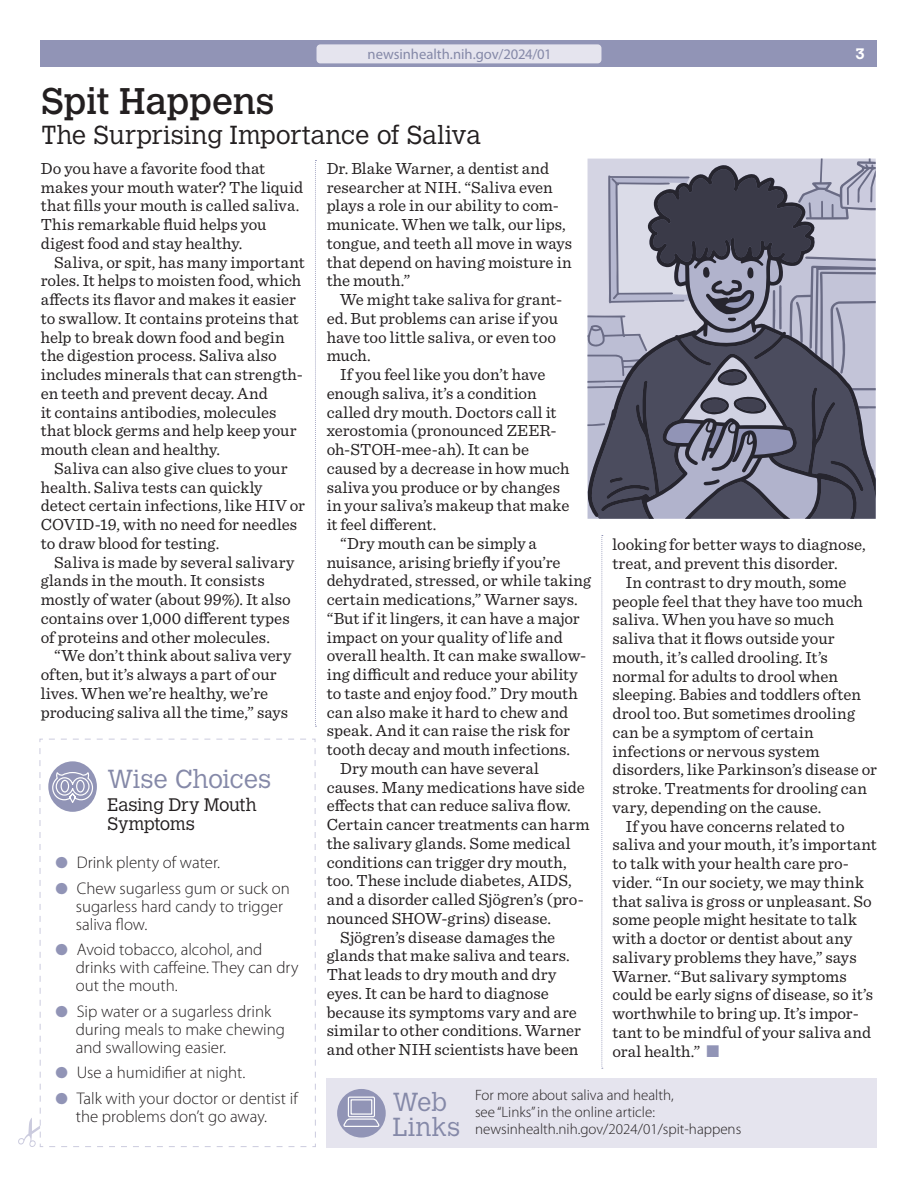
<style>
.page{position:relative;width:918px;height:1188px;background:#fff}
.page>*{position:absolute;margin:0;border:0;box-sizing:border-box;transform-origin:0 0}
.t1{font:36.75px "Calvert MT Std";letter-spacing:-.01em;color:#231f20}
.t2{font:300 25.8px "Calvert MT Std";color:#231f20}
.t3{font:300 25.8px/25.5px "Calvert MT Std";color:#8589a8}
.t4{font:300 18px/18.8px "Calvert MT Std";letter-spacing:-.01em;color:#231f20}
.t5{font:16.8px/18.8px "Sentinel";color:#231f20}
.t6{font:300 16.8px/18px "Myriad Pro";color:#231f20}
.t7{font:300 15px/17px "Myriad Pro";color:#231f20}
.t8{font:700 15px "Calvert MT Std";color:#fff}
.t9{font:14.7px "Myriad Pro";color:#8589a8}
.s1{color:#9194b6}
</style>
<div class="page">
<div style="left:40px;top:40px;width:838px;height:27px;background:#9194b6"></div>
<div style="left:317px;top:44px;width:284px;height:19px;background:#e5e4ee;border-radius:4px"></div>
<div style="left:326px;top:1079px;width:551px;height:69px;background:#e5e4ee"></div>
<div style="left:337px;top:1089px;width:49px;height:49px;background:#9194b6;border-radius:50%"></div>
<svg style="left:343px;top:1096px;width:37px;height:31px"></svg>
<div style="left:351px;top:1099px;width:21px;height:16px;border:1px solid #fff"></div>
<svg style="left:315px;top:160px;width:1px;height:567px"></svg>
<svg style="left:39px;top:738px;width:277px;height:409px"></svg>
<svg style="left:18px;top:748px;width:23px;height:399px"></svg>
<div style="left:48px;top:761px;width:49px;height:51px;background:#9194b6;border-radius:50%"></div>
<svg style="left:52px;top:771px;width:42px;height:34px"></svg>
<svg style="left:601px;top:535px;width:2px;height:534px"></svg>
<svg style="left:588px;top:159px;width:288px;height:360px;background:#818293"></svg>
<p class="t9" style="left:368px;top:46px;width:186px">newsinhealth.nih.gov/2024/01</p>
<p class="t8" style="left:856px;top:44px;width:11px">3</p>
<h1 class="t1" style="left:41px;top:80px;width:235px">Spit Happens</h1>
<h2 class="t2" style="left:41px;top:120px;width:441px">The Surprising Importance of Saliva</h2>
<p class="t5" style="left:41px;top:158px;width:264px">Do you have a favorite food that makes your mouth water? The liquid that fills your mouth is called saliva.<br>This remarkable fluid helps you digest food and stay healthy.</p>
<p class="t5" style="left:41px;top:252px;width:265px;text-indent:13px">Saliva, or spit, has many important roles. It helps to moisten food, which affects its flavor and makes it easier to swallow. It contains proteins that help to break down food and begin the digestion process. Saliva also includes minerals that can strength&shy;en teeth and prevent decay. And<br>it contains antibodies, molecules that block germs and help keep your mouth clean and healthy.</p>
<p class="t5" style="left:41px;top:458px;width:266px;text-indent:13px">Saliva can also give clues to your health. Saliva tests can quickly detect certain infections, like HIV or COVID-19, with no need for needles to draw blood for testing.</p>
<p class="t5" style="left:41px;top:552px;width:255px;text-indent:13px">Saliva is made by several salivary glands in the mouth. It consists mostly of water (about 99%). It also contains over 1,000 different types of proteins and other molecules.</p>
<p class="t5" style="left:41px;top:645px;width:252px;text-indent:13px">“We don’t think about saliva very often, but it’s always a part of our lives. When we’re healthy, we’re producing saliva all the time,” says</p>
<p class="t5" style="left:327px;top:158px;width:247px">Dr. Blake Warner, a dentist and researcher at NIH. “Saliva even plays a role in our ability to com&shy;municate. When we talk, our lips, tongue, and teeth all move in ways that depend on having moisture in the mouth.”</p>
<p class="t5" style="left:327px;top:289px;width:237px;text-indent:14px">We might take saliva for grant&shy;ed. But problems can arise if you have too little saliva, or even too much.</p>
<p class="t5" style="left:340px;top:364px;width:207px">If you feel like you don’t have</p>
<p class="t5" style="left:327px;top:383px;width:211px">enough saliva, it’s a condition</p>
<p class="t5" style="left:327px;top:402px;width:231px">called dry mouth. Doctors call it</p>
<p class="t5" style="left:327px;top:420px;width:232px">xerostomia (pronounced ZEER-</p>
<p class="t5" style="left:327px;top:439px;width:204px">oh-STOH-mee-ah). It can be</p>
<p class="t5" style="left:327px;top:458px;width:244px">caused by a decrease in how much</p>
<p class="t5" style="left:327px;top:477px;width:235px">saliva you produce or by changes</p>
<p class="t5" style="left:327px;top:495px;width:244px">in your saliva’s makeup that make</p>
<p class="t5" style="left:327px;top:514px;width:111px">it feel different.</p>
<p class="t5" style="left:340px;top:533px;width:198px">“Dry mouth can be simply a</p>
<p class="t5" style="left:327px;top:552px;width:235px">nuisance, arising briefly if you’re</p>
<p class="t5" style="left:327px;top:570px;width:266px">dehydrated, stressed, or while taking</p>
<p class="t5" style="left:327px;top:589px;width:253px">certain medications,” Warner says.</p>
<p class="t5" style="left:327px;top:608px;width:255px">“But if it lingers, it can have a major</p>
<p class="t5" style="left:327px;top:627px;width:238px">impact on your quality of life and</p>
<p class="t5" style="left:327px;top:645px;width:261px">overall health. It can make swallow-</p>
<p class="t5" style="left:327px;top:664px;width:253px">ing difficult and reduce your ability</p>
<p class="t5" style="left:327px;top:683px;width:253px">to taste and enjoy food.” Dry mouth</p>
<p class="t5" style="left:327px;top:702px;width:243px">can also make it hard to chew and</p>
<p class="t5" style="left:327px;top:720px;width:245px">speak. And it can raise the risk for</p>
<p class="t5" style="left:327px;top:739px;width:245px">tooth decay and mouth infections.</p>
<p class="t5" style="left:340px;top:758px;width:200px">Dry mouth can have several</p>
<p class="t5" style="left:327px;top:777px;width:260px">causes. Many medications have side</p>
<p class="t5" style="left:327px;top:795px;width:246px">effects that can reduce saliva flow.</p>
<p class="t5" style="left:327px;top:814px;width:265px">Certain cancer treatments can harm</p>
<p class="t5" style="left:327px;top:833px;width:246px">the salivary glands. Some medical</p>
<p class="t5" style="left:327px;top:852px;width:241px">conditions can trigger dry mouth,</p>
<p class="t5" style="left:327px;top:870px;width:247px">too. These include diabetes, AIDS,</p>
<p class="t5" style="left:327px;top:889px;width:259px">and a disorder called Sjögren’s (pro-</p>
<p class="t5" style="left:327px;top:908px;width:226px">nounced SHOW-grins) disease.</p>
<p class="t5" style="left:340px;top:927px;width:217px">Sjögren’s disease damages the</p>
<p class="t5" style="left:327px;top:945px;width:245px">glands that make saliva and tears.</p>
<p class="t5" style="left:327px;top:964px;width:231px">That leads to dry mouth and dry</p>
<p class="t5" style="left:327px;top:983px;width:224px">eyes. It can be hard to diagnose</p>
<p class="t5" style="left:327px;top:1002px;width:252px">because its symptoms vary and are</p>
<p class="t5" style="left:327px;top:1020px;width:256px">similar to other conditions. Warner</p>
<p class="t5" style="left:327px;top:1039px;width:253px">and other NIH scientists have been</p>
<p class="t5" style="left:612px;top:534px;width:255px">looking for better ways to diagnose, treat, and prevent this disorder.</p>
<p class="t5" style="left:626px;top:572px;width:222px">In contrast to dry mouth, some</p>
<p class="t5" style="left:612px;top:591px;width:252px">people feel that they have too much</p>
<p class="t5" style="left:612px;top:609px;width:223px">saliva. When you have so much</p>
<p class="t5" style="left:612px;top:628px;width:224px">saliva that it flows outside your</p>
<p class="t5" style="left:612px;top:647px;width:217px">mouth, it’s called drooling. It’s</p>
<p class="t5" style="left:612px;top:666px;width:227px">normal for adults to drool when</p>
<p class="t5" style="left:612px;top:684px;width:250px">sleeping. Babies and toddlers often</p>
<p class="t5" style="left:612px;top:703px;width:244px">drool too. But sometimes drooling</p>
<p class="t5" style="left:612px;top:722px;width:203px">can be a symptom of certain</p>
<p class="t5" style="left:612px;top:741px;width:209px">infections or nervous system</p>
<p class="t5" style="left:612px;top:759px;width:266px">disorders, like Parkinson’s disease or</p>
<p class="t5" style="left:612px;top:778px;width:256px">stroke. Treatments for drooling can</p>
<p class="t5" style="left:612px;top:797px;width:211px">vary, depending on the cause.</p>
<p class="t5" style="left:626px;top:816px;width:220px">If you have concerns related to</p>
<p class="t5" style="left:612px;top:834px;width:266px">saliva and your mouth, it’s important</p>
<p class="t5" style="left:612px;top:853px;width:238px">to talk with your health care pro-</p>
<p class="t5" style="left:612px;top:872px;width:253px">vider. “In our society, we may think</p>
<p class="t5" style="left:612px;top:891px;width:261px">that saliva is gross or unpleasant. So</p>
<p class="t5" style="left:612px;top:909px;width:246px">some people might hesitate to talk</p>
<p class="t5" style="left:612px;top:928px;width:241px">with a doctor or dentist about any</p>
<p class="t5" style="left:612px;top:947px;width:246px">salivary problems they have,” says</p>
<p class="t5" style="left:612px;top:966px;width:236px">Warner. “But salivary symptoms</p>
<p class="t5" style="left:612px;top:984px;width:262px">could be early signs of disease, so it’s</p>
<p class="t5" style="left:612px;top:1003px;width:248px">worthwhile to bring up. It’s impor-</p>
<p class="t5" style="left:612px;top:1022px;width:260px">tant to be mindful of your saliva and</p>
<p class="t5" style="left:612px;top:1041px;width:108px">oral health.” <span class="s1">■</span></p>
<h2 class="t3" style="left:108px;top:767px;width:165px">Wise Choices</h2>
<p class="t4" style="left:108px;top:796px;width:150px">Easing Dry Mouth<br>Symptoms</p>
<p class="t6" style="left:56px;top:854px;width:166px"><span class="s1">●</span> Drink plenty of water.</p>
<p class="t6" style="left:76px;top:879px;width:215px;text-indent:-20px"><span class="s1">●</span> Chew sugarless gum or suck on sugarless hard candy to trigger saliva flow.</p>
<p class="t6" style="left:76px;top:941px;width:224px;text-indent:-20px"><span class="s1">●</span> Avoid tobacco, alcohol, and drinks with caffeine. They can dry out the mouth.</p>
<p class="t6" style="left:76px;top:1002px;width:211px;text-indent:-20px"><span class="s1">●</span> Sip water or a sugarless drink during meals to make chewing and swallowing easier.</p>
<p class="t6" style="left:56px;top:1064px;width:191px"><span class="s1">●</span> Use a humidifier at night.</p>
<p class="t6" style="left:76px;top:1090px;width:224px;text-indent:-20px"><span class="s1">●</span> Talk with your doctor or dentist if the problems don’t go away.</p>
<p class="t7" style="left:475px;top:1087px;width:268px">For more about saliva and health,<br>see “Links” in the online article: newsinhealth.nih.gov/2024/01/spit-happens</p>
<h2 class="t3" style="left:393px;top:1090px;width:69px">Web<br>Links</h2>
</div>
